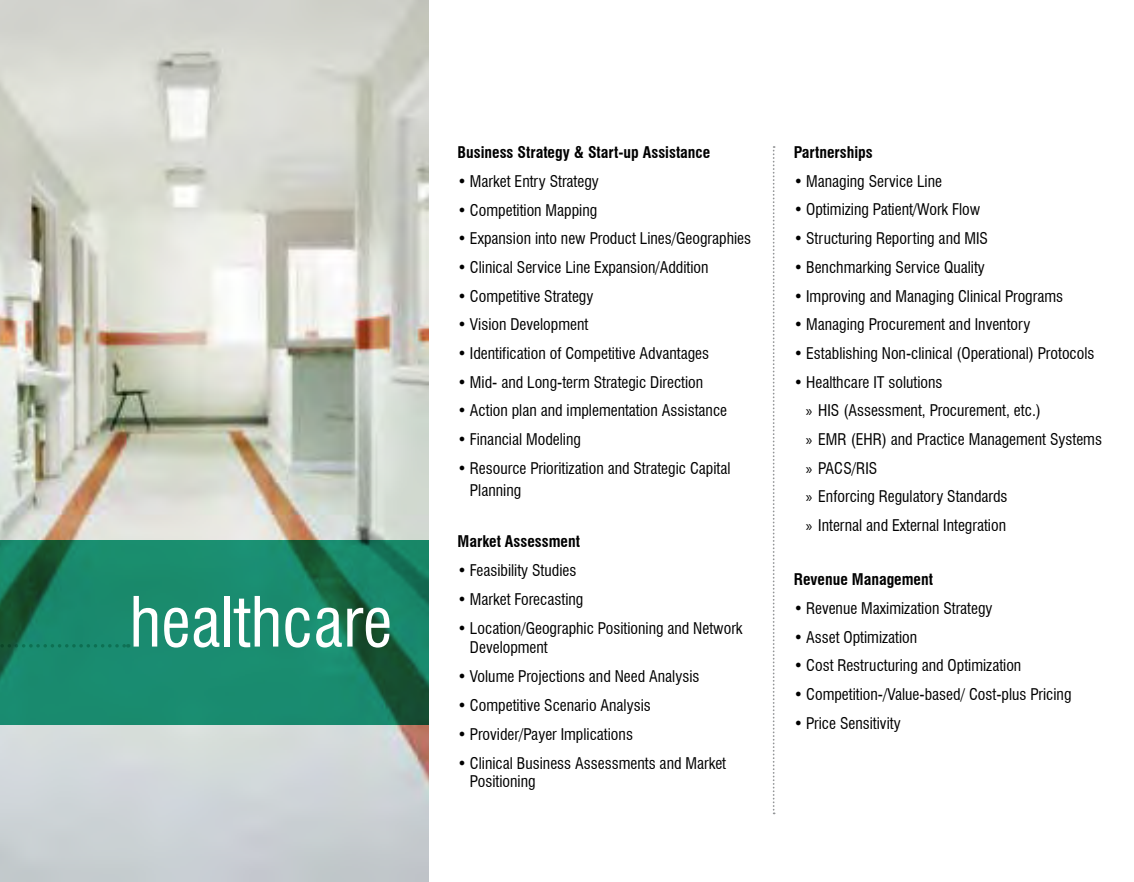
<style>
.page{position:relative;width:1134px;height:882px;background:#fff}
.page>*{position:absolute;margin:0;border:0;box-sizing:border-box;transform-origin:0 0}
.t1{font:condensed 67.38px "Swiss 721 BT";color:#fff}
.t2{font:condensed 15.75px/28.7px "Swiss 721 BT";color:#000}
.t3{font:700 condensed 15.75px "Swiss 721 BT";color:#000}
.s1{font-family:"Myriad Pro";font-stretch:normal}
</style>
<div class="page">
<img style="left:0;top:0;width:428px;height:882px">
<svg style="left:0;top:540px;width:428px;height:184px;background:#188265"></svg>
<svg style="left:0;top:644px;width:129px;height:4px"></svg>
<svg style="left:773px;top:146px;width:2px;height:668px"></svg>
<h1 class="t1" style="left:130px;top:582px;width:264px">healthcare</h1>
<p class="t3" style="left:458px;top:143px;width:254px">Business Strategy &amp; Start-up Assistance</p>
<p class="t2" style="left:458px;top:167px;width:143px">• Market Entry Strategy</p>
<p class="t2" style="left:458px;top:195px;width:141px">• Competition Mapping</p>
<p class="t2" style="left:458px;top:224px;width:295px">• Expansion into new Product Lines/Geographies</p>
<p class="t2" style="left:458px;top:253px;width:253px">• Clinical Service Line Expansion/Addition</p>
<p class="t2" style="left:458px;top:282px;width:137px">• Competitive Strategy</p>
<p class="t2" style="left:458px;top:310px;width:132px">• Vision Development</p>
<p class="t2" style="left:458px;top:339px;width:253px">• Identification of Competitive Advantages</p>
<p class="t2" style="left:458px;top:368px;width:247px">• Mid- and Long-term Strategic Direction</p>
<p class="t2" style="left:458px;top:396px;width:271px">• Action plan and implementation Assistance</p>
<p class="t2" style="left:458px;top:425px;width:125px">• Financial Modeling</p>
<p class="t2" style="left:470px;top:457px;width:262px;line-height:22.4px;text-indent:-12px">• Resource Prioritization and Strategic Capital<br>Planning</p>
<p class="t3" style="left:458px;top:532px;width:124px">Market Assessment</p>
<p class="t2" style="left:458px;top:556px;width:120px">• Feasibility Studies</p>
<p class="t2" style="left:458px;top:585px;width:127px">• Market Forecasting</p>
<p class="t2" style="left:470px;top:619px;width:274px;line-height:18.9px;text-indent:-12px">• Location/Geographic Positioning and Network<br>Development</p>
<p class="t2" style="left:458px;top:662px;width:243px">• Volume Projections and Need Analysis</p>
<p class="t2" style="left:458px;top:691px;width:195px">• Competitive Scenario Analysis</p>
<p class="t2" style="left:458px;top:720px;width:177px">• Provider/Payer Implications</p>
<p class="t2" style="left:470px;top:753px;width:258px;line-height:18.9px;text-indent:-12px">• Clinical Business Assessments and Market<br>Positioning</p>
<p class="t3" style="left:794px;top:143px;width:81px">Partnerships</p>
<p class="t2" style="left:794px;top:167px;width:150px">• Managing Service Line</p>
<p class="t2" style="left:794px;top:195px;width:188px">• Optimizing Patient/Work Flow</p>
<p class="t2" style="left:794px;top:224px;width:196px">• Structuring Reporting and MIS</p>
<p class="t2" style="left:794px;top:253px;width:193px">• Benchmarking Service Quality</p>
<p class="t2" style="left:794px;top:281px;width:271px">• Improving and Managing Clinical Programs</p>
<p class="t2" style="left:794px;top:310px;width:238px">• Managing Procurement and Inventory</p>
<p class="t2" style="left:794px;top:339px;width:302px">• Establishing Non-clinical (Operational) Protocols</p>
<p class="t2" style="left:806px;top:368px;width:298px;text-indent:-12px">• Healthcare IT solutions<br><span class="s1">»</span> HIS (Assessment, Procurement, etc.)<br><span class="s1">»</span> EMR (EHR) and Practice Management Systems <span class="s1">»</span> PACS/RIS<br><span class="s1">»</span> Enforcing Regulatory Standards<br><span class="s1">»</span> Internal and External Integration</p>
<p class="t3" style="left:794px;top:570px;width:141px">Revenue Management</p>
<p class="t2" style="left:794px;top:594px;width:200px">• Revenue Maximization Strategy</p>
<p class="t2" style="left:794px;top:623px;width:125px">• Asset Optimization</p>
<p class="t2" style="left:794px;top:651px;width:229px">• Cost Restructuring and Optimization</p>
<p class="t2" style="left:794px;top:680px;width:279px">• Competition-/Value-based/ Cost-plus Pricing</p>
<p class="t2" style="left:794px;top:709px;width:108px">• Price Sensitivity</p>
</div>
